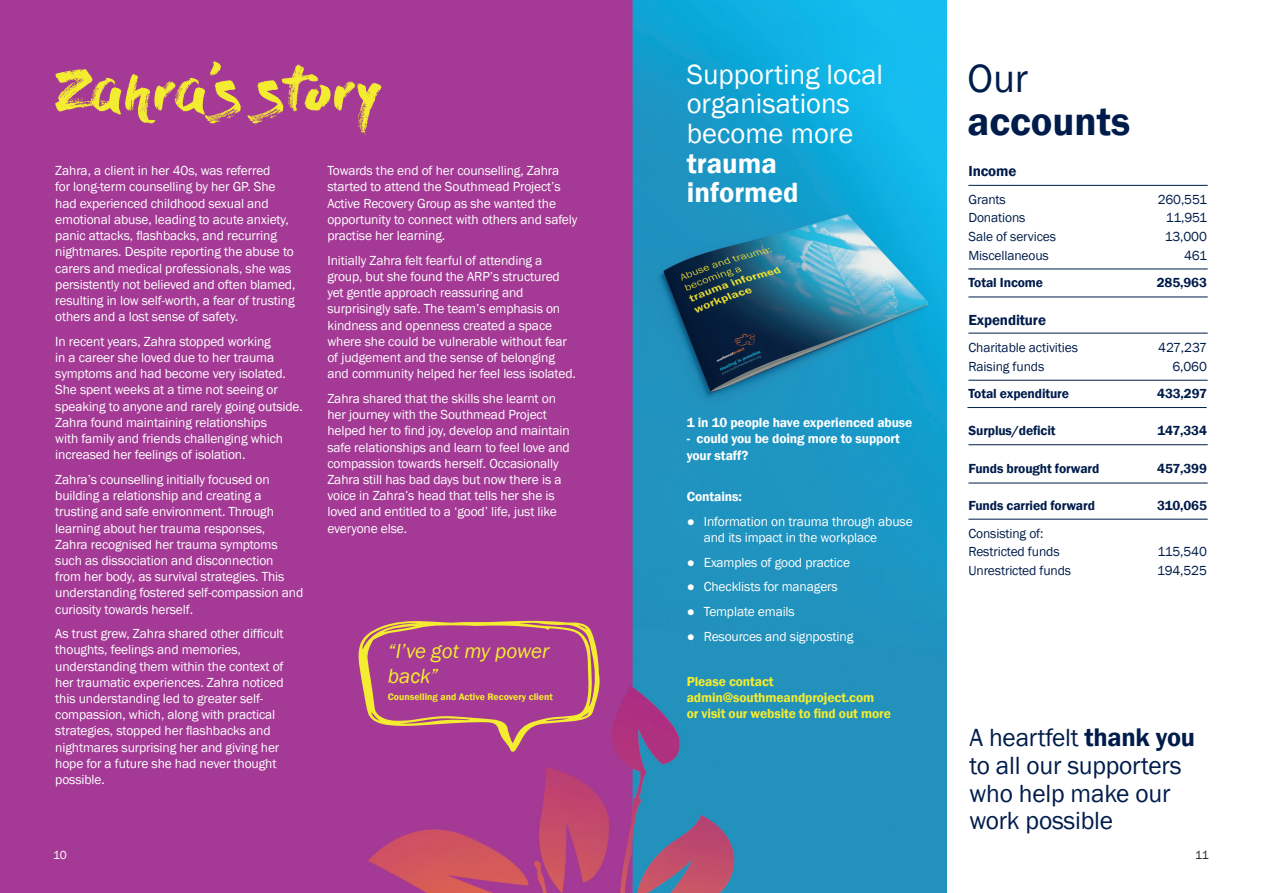
<style>
.page{position:relative;width:1263px;height:893px;background:#fff}
.page>*{position:absolute;margin:0;border:0;box-sizing:border-box;transform-origin:0 0}
.t1{font:60px "Dry Brush";letter-spacing:-.025em;color:#f3ec30}
.t2{font:600 40.5px "Franklin Gothic";color:#001c4b}
.t3{font:40.5px "Franklin Gothic";color:#001c4b}
.t4{font:28.65px/29.5px "Franklin Gothic";color:#fff}
.t5{font:600 28.65px/29.5px "Franklin Gothic";color:#fff}
.t6{font:25.5px/27.6px "Franklin Gothic";letter-spacing:-.01em;color:#001c4b}
.t7{font:italic 21px/25.2px "Franklin Gothic";letter-spacing:-.005em;color:#f3ec30}
.t8{font:600 15px "Franklin Gothic";letter-spacing:-.01em;color:#001c4b}
.t9{font:13.5px/16.2px "Franklin Gothic";letter-spacing:-.01em;color:#fff}
.t10{font:13.5px/18.8px "Franklin Gothic";letter-spacing:-.01em;color:#001c4b}
.t11{font:600 13.5px "Franklin Gothic";letter-spacing:-.01em;color:#001c4b}
.t12{font:600 13.5px/16.2px "Franklin Gothic";letter-spacing:-.01em;color:#fff}
.t13{font:600 13.5px/16.2px "Franklin Gothic";letter-spacing:-.01em;color:#f3ec30}
.t14{font:12px "Franklin Gothic";color:#231f20}
.t15{font:12px "Franklin Gothic";color:#fff}
.t16{font:600 9.75px "Franklin Gothic";color:#f3ec30}
.s1{font-weight:600;font-size:26.25px}
</style>
<div class="page">
<img style="left:0;top:0;width:947px;height:893px">
<svg style="left:358px;top:621px;width:243px;height:131px;background:#ad4e89"></svg>
<hr style="left:968px;top:269px;width:240px;height:1px;background:#001c4b">
<hr style="left:968px;top:297px;width:240px;height:1px;background:#001c4b">
<hr style="left:968px;top:185px;width:240px;height:1px;background:#001c4b">
<hr style="left:968px;top:333px;width:240px;height:1px;background:#001c4b">
<hr style="left:968px;top:380px;width:240px;height:1px;background:#001c4b">
<hr style="left:967px;top:407px;width:240px;height:1px;background:#001c4b">
<hr style="left:968px;top:444px;width:240px;height:1px;background:#001c4b">
<hr style="left:968px;top:483px;width:240px;height:1px;background:#001c4b">
<hr style="left:968px;top:519px;width:240px;height:1px;background:#001c4b">
<h1 class="t1" style="left:55px;top:55px;width:329px">Zahra’s story</h1>
<p class="t9" style="left:55px;top:163px;width:242px">Zahra, a client in her 40s, was referred<br>for long-term counselling by her GP. She had experienced childhood sexual and emotional abuse, leading to acute anxiety, panic attacks, flashbacks, and recurring nightmares. Despite reporting the abuse to carers and medical professionals, she was persistently not believed and often blamed, resulting in low self-worth, a fear of trusting others and a lost sense of safety.</p>
<p class="t9" style="left:55px;top:333px;width:249px">In recent years, Zahra stopped working<br>in a career she loved due to her trauma symptoms and had become very isolated.<br>She spent weeks at a time not seeing or speaking to anyone and rarely going outside.<br>Zahra found maintaining relationships<br>with family and friends challenging which increased her feelings of isolation.</p>
<p class="t9" style="left:55px;top:472px;width:249px">Zahra’s counselling initially focused on building a relationship and creating a trusting and safe environment. Through learning about her trauma responses,<br>Zahra recognised her trauma symptoms such as dissociation and disconnection<br>from her body, as survival strategies. This understanding fostered self-compassion and curiosity towards herself.</p>
<p class="t9" style="left:55px;top:626px;width:230px">As trust grew, Zahra shared other difficult thoughts, feelings and memories, understanding them within the context of her traumatic experiences. Zahra noticed this understanding led to greater self&shy;compassion, which, along with practical strategies, stopped her flashbacks and nightmares surprising her and giving her hope for a future she had never thought possible.</p>
<p class="t9" style="left:327px;top:163px;width:251px">Towards the end of her counselling, Zahra started to attend the Southmead Project’s Active Recovery Group as she wanted the opportunity to connect with others and safely practise her learning.</p>
<p class="t9" style="left:327px;top:252px;width:250px">Initially Zahra felt fearful of attending a group, but she found the ARP’s structured yet gentle approach reassuring and surprisingly safe. The team’s emphasis on kindness and openness created a space where she could be vulnerable without fear of judgement and the sense of belonging and community helped her feel less isolated.</p>
<p class="t9" style="left:327px;top:391px;width:244px">Zahra shared that the skills she learnt on her journey with the Southmead Project helped her to find joy, develop and maintain safe relationships and learn to feel love and compassion towards herself. Occasionally Zahra still has bad days but now there is a voice in Zahra’s head that tells her she is loved and entitled to a ‘good’ life, just like everyone else.</p>
<h3 class="t7" style="left:388px;top:638px;width:163px">“I’ve got my power back”</h3>
<p class="t16" style="left:388px;top:691px;width:166px">Counselling and Active Recovery client</p>
<p class="t15" style="left:53px;top:847px;width:15px">10</p>
<h3 class="t4" style="left:687px;top:60px;width:198px">Supporting local organisations become more</h3>
<h3 class="t5" style="left:687px;top:149px;width:113px">trauma informed</h3>
<p class="t12" style="left:687px;top:415px;width:227px">1 in 10 people have experienced abuse</p>
<p class="t12" style="left:687px;top:431px;width:215px">- could you be doing more to support your staff?</p>
<p class="t12" style="left:687px;top:488px;width:57px">Contains:</p>
<p class="t9" style="left:704px;top:513px;width:210px;text-indent:-17px">● Information on trauma through abuse and its impact in the workplace</p>
<p class="t9" style="left:687px;top:554px;width:165px">● Examples of good practice</p>
<p class="t9" style="left:687px;top:579px;width:153px">● Checklists for managers</p>
<p class="t9" style="left:687px;top:604px;width:110px">● Template emails</p>
<p class="t9" style="left:687px;top:628px;width:168px">● Resources and signposting</p>
<p class="t13" style="left:687px;top:673px;width:206px">Please contact admin@southmeandproject.com<br>or visit our website to find out more</p>
<h2 class="t3" style="left:967px;top:54px;width:62px">Our</h2>
<h2 class="t2" style="left:967px;top:96px;width:164px">accounts</h2>
<p class="t8" style="left:968px;top:162px;width:49px">Income</p>
<p class="t10" style="left:968px;top:190px;width:39px">Grants</p>
<p class="t10" style="left:1158px;top:190px;width:51px">260,551</p>
<p class="t10" style="left:968px;top:209px;width:58px">Donations</p>
<p class="t10" style="left:1166px;top:209px;width:43px">11,951</p>
<p class="t10" style="left:968px;top:228px;width:89px">Sale of services</p>
<p class="t10" style="left:1165px;top:228px;width:44px">13,000</p>
<p class="t10" style="left:968px;top:246px;width:82px">Miscellaneous</p>
<p class="t10" style="left:1184px;top:246px;width:24px">461</p>
<p class="t11" style="left:968px;top:274px;width:76px">Total Income</p>
<p class="t11" style="left:1157px;top:274px;width:52px">285,963</p>
<p class="t8" style="left:968px;top:310px;width:79px">Expenditure</p>
<p class="t10" style="left:968px;top:338px;width:111px">Charitable activities</p>
<p class="t10" style="left:1158px;top:338px;width:50px">427,237</p>
<p class="t10" style="left:968px;top:357px;width:77px">Raising funds</p>
<p class="t10" style="left:1172px;top:357px;width:36px">6,060</p>
<p class="t11" style="left:968px;top:385px;width:102px">Total expenditure</p>
<p class="t11" style="left:1157px;top:385px;width:51px">433,297</p>
<p class="t11" style="left:968px;top:423px;width:89px">Surplus/deficit</p>
<p class="t11" style="left:1157px;top:423px;width:51px">147,334</p>
<p class="t11" style="left:968px;top:460px;width:132px">Funds brought forward</p>
<p class="t11" style="left:1157px;top:460px;width:51px">457,399</p>
<p class="t11" style="left:968px;top:498px;width:128px">Funds carried forward</p>
<p class="t11" style="left:1157px;top:498px;width:51px">310,065</p>
<p class="t10" style="left:968px;top:524px;width:93px">Consisting of:<br>Restricted funds</p>
<p class="t10" style="left:1157px;top:543px;width:51px">115,540</p>
<p class="t10" style="left:968px;top:562px;width:104px">Unrestricted funds</p>
<p class="t10" style="left:1157px;top:562px;width:51px">194,525</p>
<h3 class="t6" style="left:969px;top:724px;width:227px">A heartfelt <span class="s1">thank you </span>to all our supporters who help make our work possible</h3>
<p class="t14" style="left:1195px;top:847px;width:15px">11</p>
</div>
